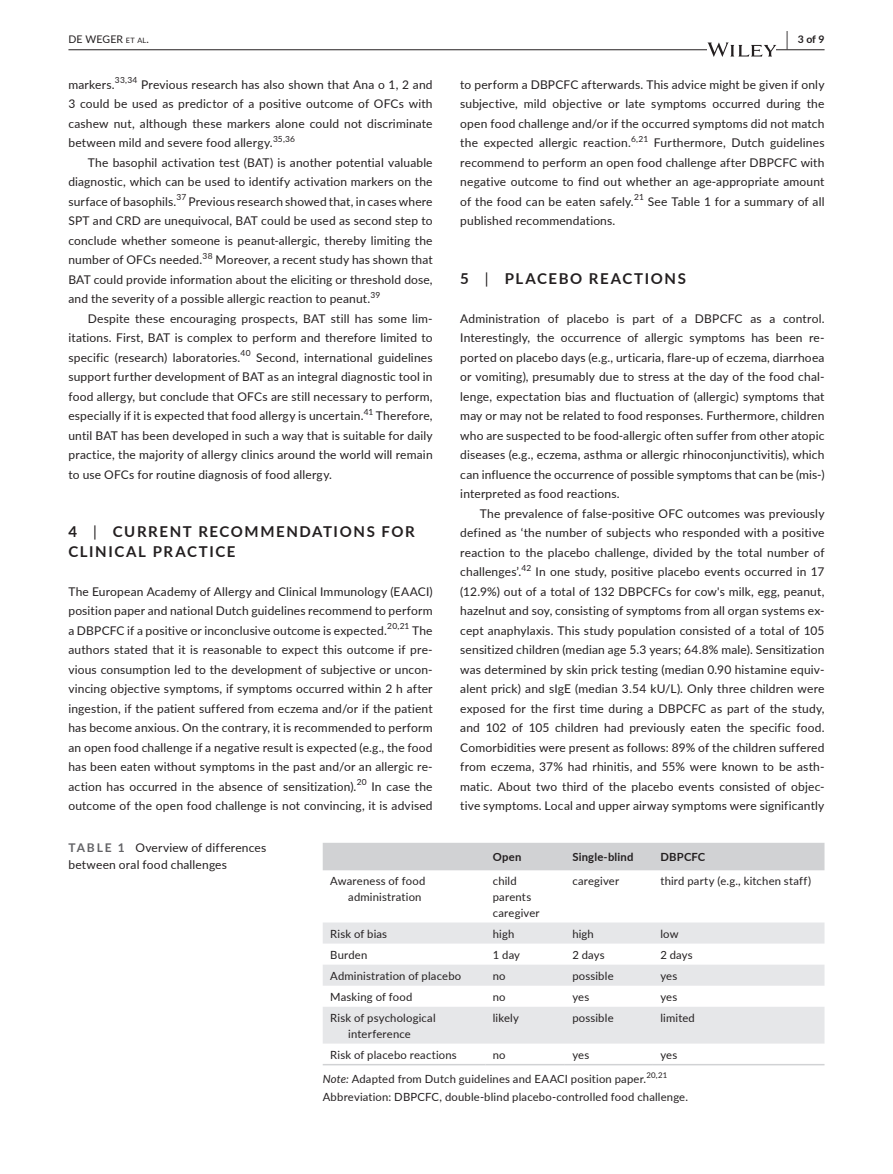
<style>
.page{position:relative;width:893px;height:1174px;background:#fff}
.page>*{position:absolute;margin:0;border:0;box-sizing:border-box;transform-origin:0 0}
.t1{font:700 15px/19.5px "Lato";letter-spacing:.105em;color:#231f20}
.t2{font:12px/19.5px "Lato";letter-spacing:.015em;color:#231f20;text-align:justify}
.t3{font:11.25px/15.8px "Lato";letter-spacing:.015em;color:#231f20}
.t4{font:700 11.25px "Lato";letter-spacing:.02em;color:#231f20}
.t5{font:10.5px "Lato";letter-spacing:.02em;color:#231f20}
.t6{font:700 10.5px "Lato";color:#231f20}
.t7{font:8.4px "Lato";color:#231f20}
.t8{font:7.8px "Lato";color:#231f20}
.s1{font-size:7.35px}
.s2{font-size:19.5px}
.s3{font-weight:400}
.s4{font-weight:700;color:#636366}
.s5{font-style:italic}
</style>
<div class="page">
<hr style="left:68px;top:49px;width:756px;height:1px;background:#231f20">
<svg style="left:707px;top:42px;width:69px;height:15px"></svg>
<div style="left:323px;top:843px;width:501px;height:27px;background:#d1d2d4"></div>
<svg style="left:323px;top:922px;width:501px;height:121px;fill:#e6e7e9"></svg>
<hr style="left:323px;top:1064px;width:162px;height:1px;background:#d1d2d4">
<hr style="left:485px;top:1064px;width:80px;height:1px;background:#d1d2d4">
<hr style="left:565px;top:1064px;width:88px;height:1px;background:#d1d2d4">
<hr style="left:653px;top:1064px;width:171px;height:1px;background:#d1d2d4">
<p class="t5" style="left:68px;top:31px;width:82px">DE WEGER <span class="s1">et al</span>.</p>
<p class="t6" style="left:786px;top:31px;width:40px"><span class="s2">|</span> 3 of 9</p>
<p class="t2" style="left:68px;top:74px;width:366px">markers.<sup>33,34</sup> Previous research has also shown that Ana o 1, 2 and 3 could be used as predictor of a positive outcome of OFCs with cashew nut, although these markers alone could not discriminate between mild and severe food allergy.<sup>35,36</sup></p>
<p class="t2" style="left:68px;top:152px;width:366px;text-indent:20px">The basophil activation test (BAT) is another potential valuable diagnostic, which can be used to identify activation markers on the surface of basophils.<sup>37</sup> Previous research showed that, in cases where SPT and CRD are unequivocal, BAT could be used as second step to conclude whether someone is peanut-allergic, thereby limiting the number of OFCs needed.<sup>38</sup> Moreover, a recent study has shown that BAT could provide information about the eliciting or threshold dose, and the severity of a possible allergic reaction to peanut.<sup>39</sup></p>
<p class="t2" style="left:68px;top:308px;width:366px;text-indent:20px">Despite these encouraging prospects, BAT still has some lim&shy;itations. First, BAT is complex to perform and therefore limited to specific (research) laboratories.<sup>40</sup> Second, international guidelines support further development of BAT as an integral diagnostic tool in food allergy, but conclude that OFCs are still necessary to perform, especially if it is expected that food allergy is uncertain.<sup>41</sup> Therefore, until BAT has been developed in such a way that is suitable for daily practice, the majority of allergy clinics around the world will remain to use OFCs for routine diagnosis of food allergy.</p>
<p class="t2" style="left:460px;top:74px;width:366px">to perform a DBPCFC afterwards. This advice might be given if only subjective, mild objective or late symptoms occurred during the open food challenge and/or if the occurred symptoms did not match the expected allergic reaction.<sup>6,21</sup> Furthermore, Dutch guidelines recommend to perform an open food challenge after DBPCFC with negative outcome to find out whether an age-appropriate amount of the food can be eaten safely.<sup>21</sup> See Table 1 for a summary of all published recommendations.</p>
<p class="t1" style="left:460px;top:268px;width:227px">5 <span class="s3">|</span> PLACEBO REACTIONS</p>
<p class="t2" style="left:460px;top:308px;width:366px">Administration of placebo is part of a DBPCFC as a control.<br>Interestingly, the occurrence of allergic symptoms has been re&shy;ported on placebo days (e.g., urticaria, flare-up of eczema, diarrhoea or vomiting), presumably due to stress at the day of the food chal&shy;lenge, expectation bias and fluctuation of (allergic) symptoms that may or may not be related to food responses. Furthermore, children who are suspected to be food-allergic often suffer from other atopic diseases (e.g., eczema, asthma or allergic rhinoconjunctivitis), which can influence the occurrence of possible symptoms that can be (mis-) interpreted as food reactions.</p>
<p class="t2" style="left:460px;top:503px;width:366px;text-indent:20px">The prevalence of false-positive OFC outcomes was previously defined as ‘the number of subjects who responded with a positive reaction to the placebo challenge, divided by the total number of challenges’.<sup>42</sup> In one study, positive placebo events occurred in 17 (12.9%) out of a total of 132 DBPCFCs for cow's milk, egg, peanut, hazelnut and soy, consisting of symptoms from all organ systems ex&shy;cept anaphylaxis. This study population consisted of a total of 105 sensitized children (median age 5.3 years; 64.8% male). Sensitization was determined by skin prick testing (median 0.90 histamine equiv&shy;alent prick) and sIgE (median 3.54 kU/L). Only three children were exposed for the first time during a DBPCFC as part of the study, and 102 of 105 children had previously eaten the specific food.<br>Comorbidities were present as follows: 89% of the children suffered from eczema, 37% had rhinitis, and 55% were known to be asth&shy;matic. About two third of the placebo events consisted of objec&shy;tive symptoms. Local and upper airway symptoms were significantly</p>
<p class="t1" style="left:68px;top:521px;width:348px">4 <span class="s3">|</span> CURRENT RECOMMENDATIONS FOR<br>CLINICAL PRACTICE</p>
<p class="t2" style="left:68px;top:581px;width:366px">The European Academy of Allergy and Clinical Immunology (EAACI) position paper and national Dutch guidelines recommend to perform a DBPCFC if a positive or inconclusive outcome is expected.</p>
<p class="t7" style="left:387px;top:620px;width:24px">20,21</p>
<p class="t2" style="left:68px;top:620px;width:366px;text-indent:344px">The authors stated that it is reasonable to expect this outcome if pre&shy;vious consumption led to the development of subjective or uncon&shy;vincing objective symptoms, if symptoms occurred within 2 h after ingestion, if the patient suffered from eczema and/or if the patient has become anxious. On the contrary, it is recommended to perform an open food challenge if a negative result is expected (e.g., the food has been eaten without symptoms in the past and/or an allergic re&shy;action has occurred in the absence of sensitization).<sup>20</sup> In case the outcome of the open food challenge is not convincing, it is advised</p>
<p class="t2" style="left:68px;top:839px;width:199px;line-height:16.5px"><span class="s4">TABLE 1</span> Overview of differences between oral food challenges</p>
<p class="t4" style="left:493px;top:848px;width:30px">Open</p>
<p class="t4" style="left:572px;top:848px;width:63px">Single-blind</p>
<p class="t4" style="left:660px;top:848px;width:47px">DBPCFC</p>
<p class="t3" style="left:348px;top:872px;width:79px;text-indent:-18px">Awareness of food administration</p>
<p class="t3" style="left:493px;top:872px;width:48px">child parents caregiver</p>
<p class="t3" style="left:572px;top:872px;width:48px">caregiver</p>
<p class="t3" style="left:660px;top:872px;width:152px">third party (e.g., kitchen staff)</p>
<p class="t3" style="left:330px;top:925px;width:58px">Risk of bias</p>
<p class="t3" style="left:493px;top:925px;width:23px">high</p>
<p class="t3" style="left:572px;top:925px;width:23px">high</p>
<p class="t3" style="left:660px;top:925px;width:20px">low</p>
<p class="t3" style="left:330px;top:946px;width:39px">Burden</p>
<p class="t3" style="left:493px;top:946px;width:29px">1 day</p>
<p class="t3" style="left:572px;top:946px;width:34px">2 days</p>
<p class="t3" style="left:660px;top:946px;width:34px">2 days</p>
<p class="t3" style="left:330px;top:967px;width:133px">Administration of placebo</p>
<p class="t3" style="left:493px;top:967px;width:14px">no</p>
<p class="t3" style="left:572px;top:967px;width:43px">possible</p>
<p class="t3" style="left:660px;top:967px;width:18px">yes</p>
<p class="t3" style="left:330px;top:988px;width:84px">Masking of food</p>
<p class="t3" style="left:493px;top:988px;width:14px">no</p>
<p class="t3" style="left:572px;top:988px;width:18px">yes</p>
<p class="t3" style="left:660px;top:988px;width:18px">yes</p>
<p class="t3" style="left:348px;top:1009px;width:89px;text-indent:-18px">Risk of psychological interference</p>
<p class="t3" style="left:493px;top:1009px;width:28px">likely</p>
<p class="t3" style="left:572px;top:1009px;width:43px">possible</p>
<p class="t3" style="left:660px;top:1009px;width:36px">limited</p>
<p class="t3" style="left:330px;top:1046px;width:128px">Risk of placebo reactions</p>
<p class="t3" style="left:493px;top:1046px;width:14px">no</p>
<p class="t3" style="left:572px;top:1046px;width:18px">yes</p>
<p class="t3" style="left:660px;top:1046px;width:18px">yes</p>
<p class="t3" style="left:323px;top:1071px;width:325px"><span class="s5">Note:</span> Adapted from Dutch guidelines and EAACI position paper.</p>
<p class="t8" style="left:646px;top:1070px;width:22px">20,21</p>
<p class="t3" style="left:323px;top:1089px;width:367px">Abbreviation: DBPCFC, double-blind placebo-controlled food challenge.</p>
</div>
